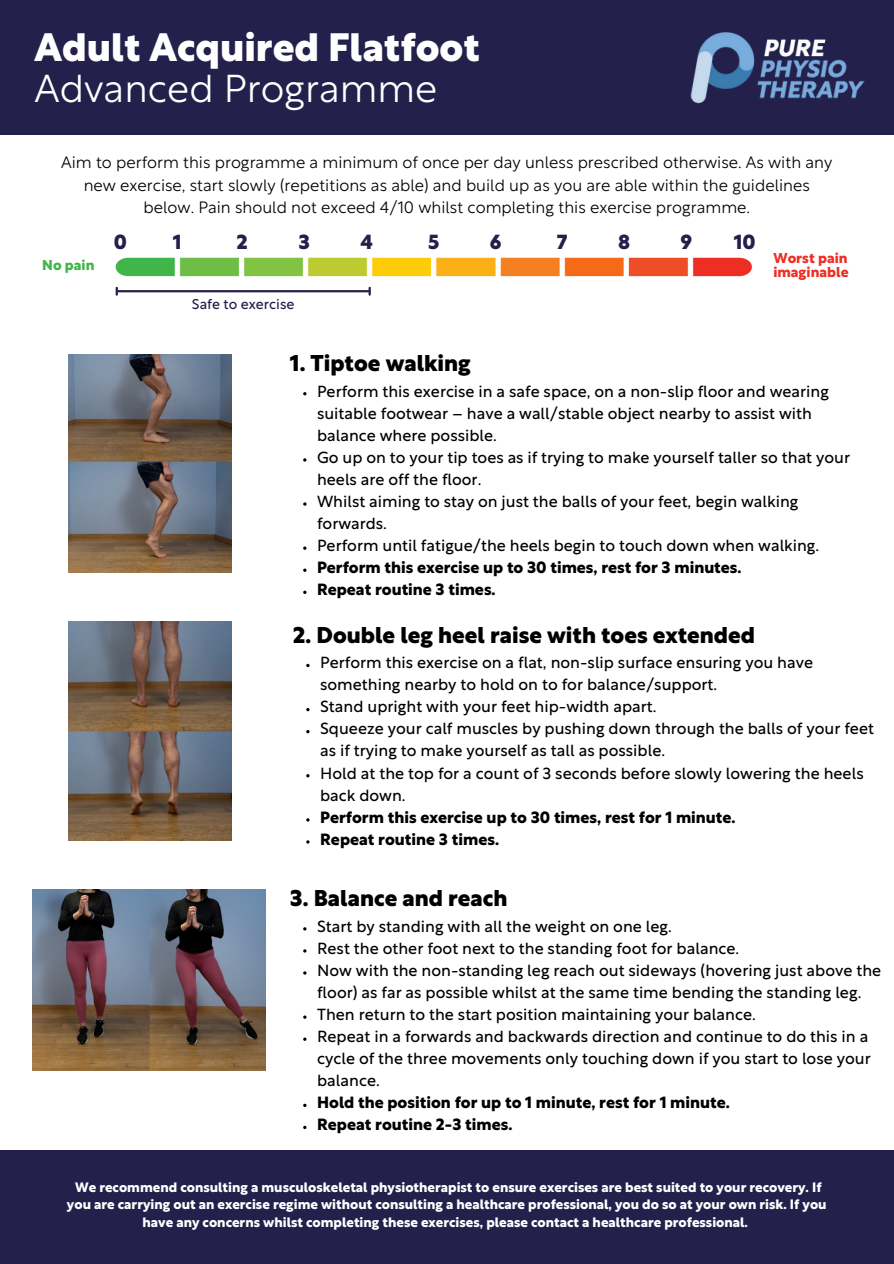
<style>
.page{position:relative;width:894px;height:1264px;background:#fff}
.page>*{position:absolute;margin:0;border:0;box-sizing:border-box;transform-origin:0 0}
.t1{font:800 38.7px/40.7px "Rustica";color:#fff}
.t2{font:800 22.35px "Rustica";color:#000}
.t3{font:800 19.95px "Rustica";color:#24204c}
.t4{font:300 16.35px/22.5px "Rustica";color:#000;text-align:center}
.t5{font:15.9px/22px "Rustica";color:#000}
.t6{font:700 15.9px "Rustica";color:#000}
.t7{font:700 14.1px/14.7px "Rustica";color:#ee2e24}
.t8{font:14.1px "Rustica";color:#24204c}
.t9{font:700 14.1px "Rustica";color:#40b549}
.t10{font:700 13.35px/17.9px "Rustica";color:#fff;text-align:center}
.s1{font-weight:300}
</style>
<div class="page">
<div style="left:0;top:0;width:893px;height:134px;background:#24204c"></div>
<div style="left:0;top:1150px;width:893px;height:113px;background:#24204c"></div>
<img style="left:690px;top:32px;width:175px;height:72px">
<img style="left:69px;top:354px;width:162px;height:219px">
<img style="left:69px;top:621px;width:162px;height:219px">
<img style="left:32px;top:889px;width:233px;height:181px">
<svg style="left:303px;top:546px;width:3px;height:4px"></svg>
<img style="left:115px;top:257px;width:637px;height:19px">
<hr style="left:117px;top:290px;width:252px;height:2px;background:#24204c">
<svg style="left:368px;top:288px;width:3px;height:6px"></svg>
<h1 class="t1" style="left:35px;top:31px;width:446px">Adult Acquired Flatfoot<br><span class="s1">Advanced Programme</span></h1>
<h5 class="t4" style="left:61px;top:153px;width:772px">Aim to perform this programme a minimum of once per day unless prescribed otherwise. As with any new exercise, start slowly (repetitions as able) and build up as you are able within the guidelines below. Pain should not exceed 4/10 whilst completing this exercise programme.</h5>
<p class="t3" style="left:114px;top:235px;width:15px">0</p>
<p class="t3" style="left:173px;top:235px;width:10px">1</p>
<p class="t3" style="left:236px;top:235px;width:13px">2</p>
<p class="t3" style="left:298px;top:235px;width:13px">3</p>
<p class="t3" style="left:360px;top:235px;width:14px">4</p>
<p class="t3" style="left:428px;top:235px;width:13px">5</p>
<p class="t3" style="left:489px;top:235px;width:13px">6</p>
<p class="t3" style="left:556px;top:235px;width:12px">7</p>
<p class="t3" style="left:617px;top:235px;width:14px">8</p>
<p class="t3" style="left:680px;top:235px;width:13px">9</p>
<p class="t3" style="left:733px;top:235px;width:23px">10</p>
<p class="t9" style="left:42px;top:260px;width:54px">No pain</p>
<p class="t7" style="left:773px;top:251px;width:77px">Worst pain imaginable</p>
<h5 class="t8" style="left:192px;top:299px;width:104px">Safe to exercise</h5>
<p class="t2" style="left:290px;top:355px;width:182px">1. Tiptoe walking</p>
<p class="t5" style="left:317px;top:381px;width:513px">Perform this exercise in a safe space, on a non-slip floor and wearing suitable footwear – have a wall/stable object nearby to assist with balance where possible.</p>
<p class="t5" style="left:317px;top:447px;width:534px">Go up on to your tip toes as if trying to make yourself taller so that your heels are off the floor.</p>
<h2 class="t5" style="left:317px;top:492px;width:483px">Whilst aiming to stay on just the balls of your feet, begin walking forwards.</h2>
<p class="t5" style="left:317px;top:536px;width:503px">Perform until fatigue/the heels begin to touch down when walking.</p>
<p class="t6" style="left:317px;top:561px;width:426px">Perform this exercise up to 30 times, rest for 3 minutes.</p>
<p class="t6" style="left:317px;top:583px;width:180px">Repeat routine 3 times.</p>
<p class="t2" style="left:293px;top:627px;width:463px">2. Double leg heel raise with toes extended</p>
<p class="t5" style="left:320px;top:653px;width:494px">Perform this exercise on a flat, non-slip surface ensuring you have something nearby to hold on to for balance/support.</p>
<p class="t5" style="left:320px;top:697px;width:338px">Stand upright with your feet hip-width apart.</p>
<h2 class="t5" style="left:320px;top:719px;width:555px">Squeeze your calf muscles by pushing down through the balls of your feet as if trying to make yourself as tall as possible.</h2>
<p class="t5" style="left:320px;top:763px;width:545px">Hold at the top for a count of 3 seconds before slowly lowering the heels back down.</p>
<p class="t6" style="left:320px;top:811px;width:417px">Perform this exercise up to 30 times, rest for 1 minute.</p>
<p class="t6" style="left:320px;top:833px;width:180px">Repeat routine 3 times.</p>
<p class="t2" style="left:290px;top:890px;width:219px">3. Balance and reach</p>
<p class="t5" style="left:317px;top:916px;width:356px">Start by standing with all the weight on one leg.</p>
<p class="t5" style="left:317px;top:938px;width:423px">Rest the other foot next to the standing foot for balance.</p>
<p class="t5" style="left:317px;top:960px;width:565px">Now with the non-standing leg reach out sideways (hovering just above the floor) as far as possible whilst at the same time bending the standing leg.</p>
<h2 class="t5" style="left:317px;top:1004px;width:440px">Then return to the start position maintaining your balance.</h2>
<p class="t5" style="left:317px;top:1026px;width:555px">Repeat in a forwards and backwards direction and continue to do this in a cycle of the three movements only touching down if you start to lose your balance.</p>
<p class="t6" style="left:317px;top:1096px;width:414px">Hold the position for up to 1 minute, rest for 1 minute.</p>
<p class="t6" style="left:317px;top:1118px;width:197px">Repeat routine 2-3 times.</p>
<p class="t10" style="left:67px;top:1179px;width:761px">We recommend consulting a musculoskeletal physiotherapist to ensure exercises are best suited to your recovery. If you are carrying out an exercise regime without consulting a healthcare professional, you do so at your own risk. If you have any concerns whilst completing these exercises, please contact a healthcare professional.</p>
</div>
